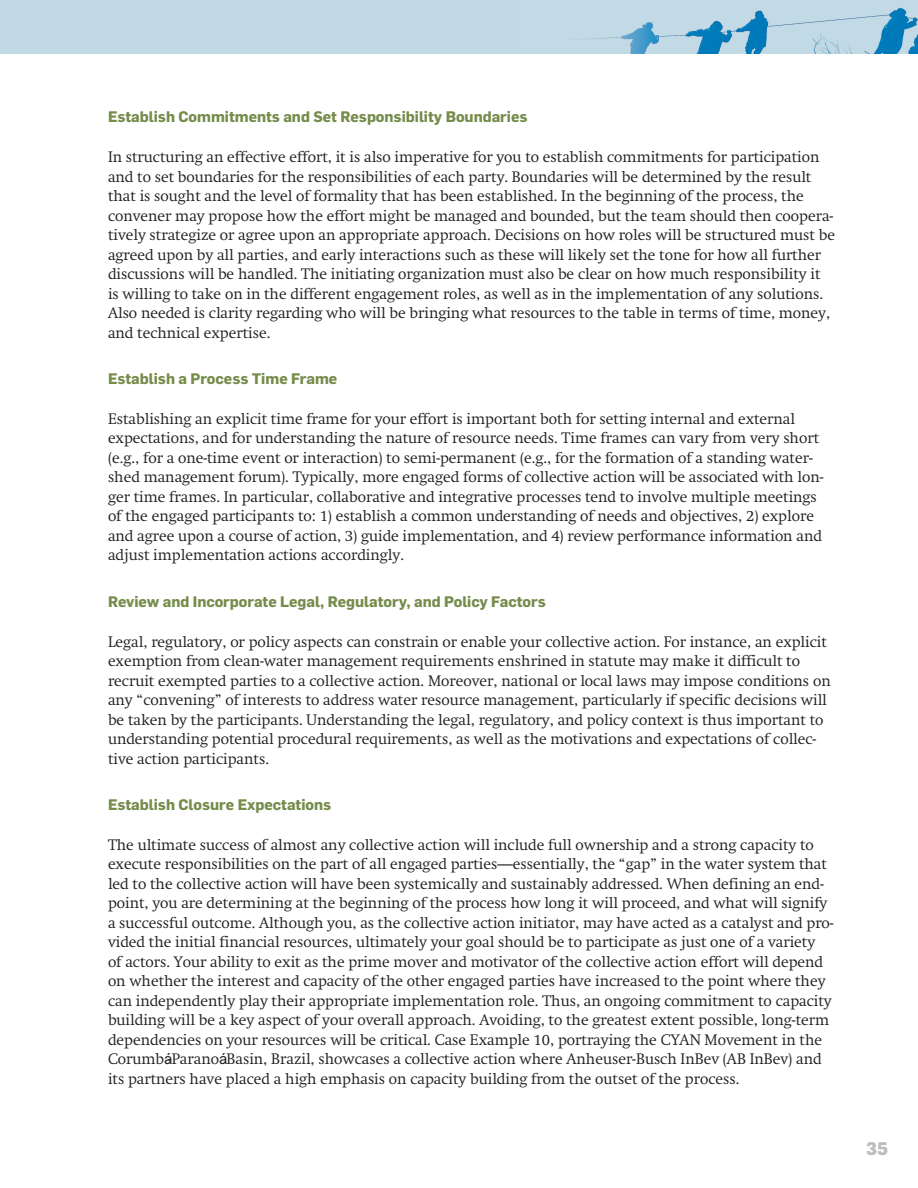
<style>
.page{position:relative;width:918px;height:1188px;background:#fff}
.page>*{position:absolute;margin:0;border:0;box-sizing:border-box;transform-origin:0 0}
.t1{font:800 18px "Flama";color:#bcbdc0}
.t2{font:300 15px/19.5px "Swift";color:#231f20}
.t3{font:700 15px "Flama";color:#758c4b}
</style>
<div class="page">
<div style="left:0;top:0;width:918px;height:54px;background:#c1d9e5"></div>
<img style="left:589px;top:8px;width:329px;height:46px">
<h3 class="t3" style="left:108px;top:106px;width:421px">Establish Commitments and Set Responsibility Boundaries</h3>
<p class="t2" style="left:108px;top:147px;width:729px">In structuring an effective effort, it is also imperative for you to establish commitments for participation and to set boundaries for the responsibilities of each party. Boundaries will be determined by the result that is sought and the level of formality that has been established. In the beginning of the process, the convener may propose how the effort might be managed and bounded, but the team should then coopera&shy;tively strategize or agree upon an appropriate approach. Decisions on how roles will be structured must be agreed upon by all parties, and early interactions such as these will likely set the tone for how all further discussions will be handled. The initiating organization must also be clear on how much responsibility it is willing to take on in the different engagement roles, as well as in the implementation of any solutions.<br>Also needed is clarity regarding who will be bringing what resources to the table in terms of time, money, and technical expertise.</p>
<h3 class="t3" style="left:108px;top:368px;width:231px">Establish a Process Time Frame</h3>
<p class="t2" style="left:108px;top:409px;width:717px">Establishing an explicit time frame for your effort is important both for setting internal and external expectations, and for understanding the nature of resource needs. Time frames can vary from very short (e.g., for a one-time event or interaction) to semi-permanent (e.g., for the formation of a standing water&shy;shed management forum). Typically, more engaged forms of collective action will be associated with lon&shy;ger time frames. In particular, collaborative and integrative processes tend to involve multiple meetings of the engaged participants to: 1) establish a common understanding of needs and objectives, 2) explore and agree upon a course of action, 3) guide implementation, and 4) review performance information and adjust implementation actions accordingly.</p>
<h3 class="t3" style="left:108px;top:591px;width:439px">Review and Incorporate Legal, Regulatory, and Policy Factors</h3>
<p class="t2" style="left:108px;top:632px;width:724px">Legal, regulatory, or policy aspects can constrain or enable your collective action. For instance, an explicit exemption from clean-water management requirements enshrined in statute may make it difficult to recruit exempted parties to a collective action. Moreover, national or local laws may impose conditions on any “convening” of interests to address water resource management, particularly if specific decisions will be taken by the participants. Understanding the legal, regulatory, and policy context is thus important to understanding potential procedural requirements, as well as the motivations and expectations of collec&shy;tive action participants.</p>
<h3 class="t3" style="left:108px;top:794px;width:225px">Establish Closure Expectations</h3>
<p class="t2" style="left:108px;top:835px;width:727px">The ultimate success of almost any collective action will include full ownership and a strong capacity to execute responsibilities on the part of all engaged parties—essentially, the “gap” in the water system that led to the collective action will have been systemically and sustainably addressed. When defining an end&shy;point, you are determining at the beginning of the process how long it will proceed, and what will signify a successful outcome. Although you, as the collective action initiator, may have acted as a catalyst and pro&shy;vided the initial financial resources, ultimately your goal should be to participate as just one of a variety<br>of actors. Your ability to exit as the prime mover and motivator of the collective action effort will depend on whether the interest and capacity of the other engaged parties have increased to the point where they can independently play their appropriate implementation role. Thus, an ongoing commitment to capacity building will be a key aspect of your overall approach. Avoiding, to the greatest extent possible, long-term dependencies on your resources will be critical. Case Example 10, portraying the CYAN Movement in the Corumbá-Paranoá Basin, Brazil, showcases a collective action where Anheuser-Busch InBev (AB InBev) and its partners have placed a high emphasis on capacity building from the outset of the process.</p>
<p class="t1" style="left:866px;top:1137px;width:23px">35</p>
</div>
